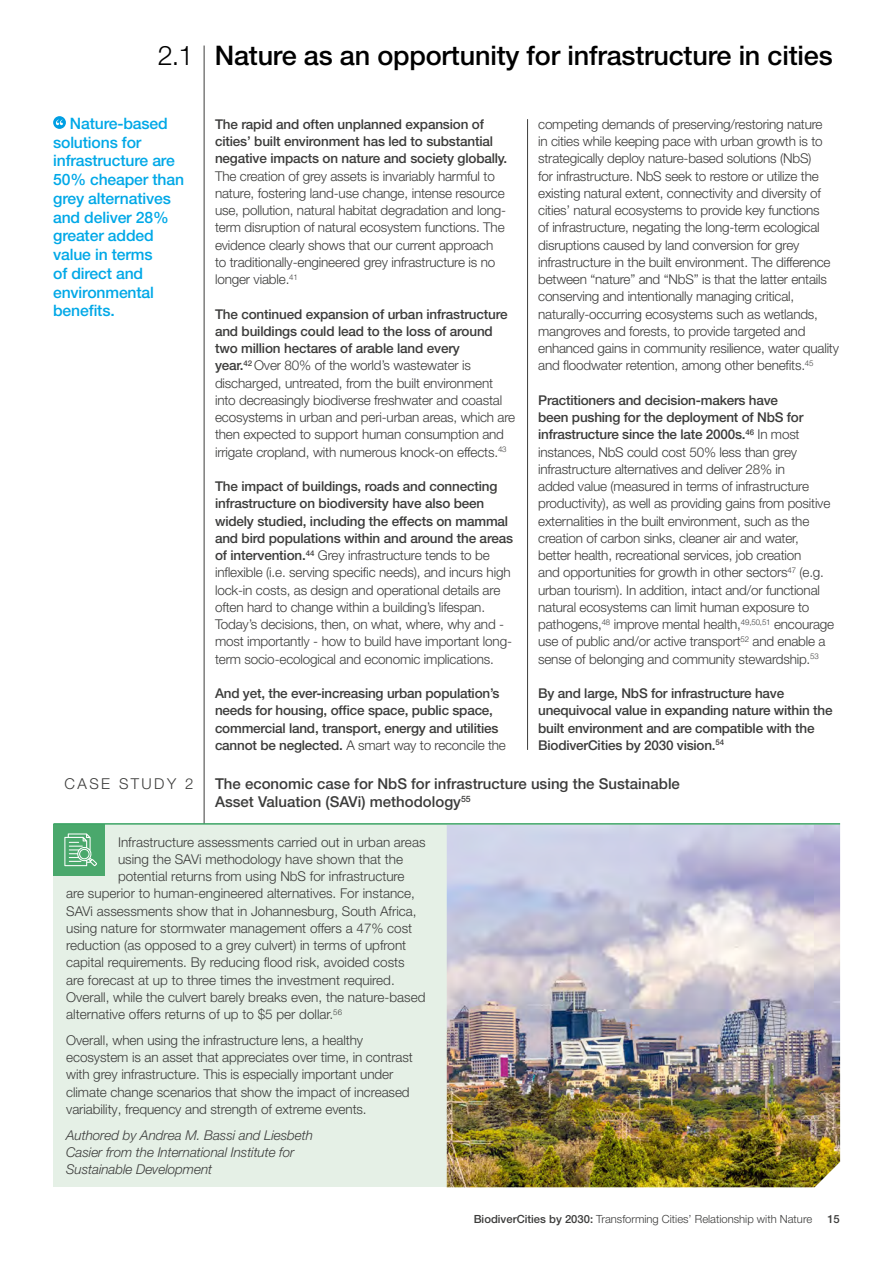
<style>
.page{position:relative;width:893px;height:1263px;background:#fff}
.page>*{position:absolute;margin:0;border:0;box-sizing:border-box;transform-origin:0 0}
.t1{font:500 27px "Helvetica Neue LT Pro";letter-spacing:-.005em;color:#000}
.t2{font:500 15.75px/18.8px "Helvetica Neue LT Pro";letter-spacing:-.01em;color:#00a8e7}
.t3{font:500 15px/18px "Helvetica Neue LT Pro";color:#3c3c3b}
.t4{font:300 15px "Helvetica Neue LT Pro";letter-spacing:.16em;color:#3c3c3b}
.t5{font:300 13.5px/17.2px "Helvetica Neue LT Pro";letter-spacing:-.01em;color:#3c3c3b}
.t6{font:500 13.5px/17.2px "Helvetica Neue LT Pro";letter-spacing:-.015em;color:#3c3c3b}
.t7{font:italic 300 13.5px/17.2px "Helvetica Neue LT Pro";letter-spacing:-.005em;color:#3c3c3b}
.t8{font:300 11.25px "Helvetica Neue LT Pro";color:#3c3c3b}
.t9{font:500 11.25px "Helvetica Neue LT Pro";color:#3c3c3b}
.s1{font-weight:300}
.s2{font-weight:500}
</style>
<div class="page">
<hr style="left:527px;top:119px;width:1px;height:631px;background:#3c3c3b">
<hr style="left:204px;top:46px;width:1px;height:1007px;background:#3c3c3b">
<svg style="left:53px;top:116px;width:13px;height:13px"></svg>
<svg style="left:56px;top:120px;width:7px;height:5px"></svg>
<div style="left:53px;top:824px;width:394px;height:363px;background:#e5f0e6"></div>
<img style="left:447px;top:825px;width:393px;height:362px">
<div style="left:53px;top:824px;width:52px;height:52px;background:#4aa86c"></div>
<svg style="left:64px;top:833px;width:33px;height:33px"></svg>
<hr style="left:53px;top:823px;width:787px;height:2px;background:#3ca465">
<h1 class="t1" style="left:158px;top:39px;width:676px"><span class="s1">2.1</span> Nature as an opportunity for infrastructure in cities</h1>
<p class="t2" style="left:53px;top:114px;width:132px;text-indent:17px">Nature-based solutions for infrastructure are<br>50% cheaper than grey alternatives and deliver 28% greater added value in terms<br>of direct and environmental benefits.</p>
<p class="t4" style="left:65px;top:774px;width:130px">CASE STUDY 2</p>
<p class="t6" style="left:215px;top:115px;width:294px">The rapid and often unplanned expansion of cities’ built environment has led to substantial negative impacts on nature and society globally.</p>
<p class="t5" style="left:215px;top:167px;width:293px">The creation of grey assets is invariably harmful to nature, fostering land-use change, intense resource use, pollution, natural habitat degradation and long&shy;term disruption of natural ecosystem functions. The evidence clearly shows that our current approach to traditionally-engineered grey infrastructure is no longer viable.<sup>41</sup></p>
<p class="t5" style="left:215px;top:305px;width:302px"><span class="s2">The continued expansion of urban infrastructure and buildings could lead to the loss of around two million hectares of arable land every<br>year.</span><sup>42</sup> Over 80% of the world’s wastewater is discharged, untreated, from the built environment into decreasingly biodiverse freshwater and coastal ecosystems in urban and peri-urban areas, which are then expected to support human consumption and irrigate cropland, with numerous knock-on effects.<sup>43</sup></p>
<p class="t5" style="left:215px;top:477px;width:299px"><span class="s2">The impact of buildings, roads and connecting infrastructure on biodiversity have also been widely studied, including the effects on mammal and bird populations within and around the areas of intervention.</span><sup>44</sup> Grey infrastructure tends to be inflexible (i.e. serving specific needs), and incurs high lock-in costs, as design and operational details are often hard to change within a building’s lifespan.<br>Today’s decisions, then, on what, where, why and - most importantly - how to build have important long&shy;term socio-ecological and economic implications.</p>
<p class="t6" style="left:215px;top:684px;width:292px">And yet, the ever-increasing urban population’s needs for housing, office space, public space, commercial land, transport, energy and utilities cannot be neglected. <span class="s1">A smart way to reconcile the</span></p>
<p class="t5" style="left:538px;top:115px;width:302px">competing demands of preserving/restoring nature<br>in cities while keeping pace with urban growth is to strategically deploy nature-based solutions (NbS)<br>for infrastructure. NbS seek to restore or utilize the existing natural extent, connectivity and diversity of cities’ natural ecosystems to provide key functions<br>of infrastructure, negating the long-term ecological disruptions caused by land conversion for grey infrastructure in the built environment. The difference between “nature” and “NbS” is that the latter entails conserving and intentionally managing critical, naturally-occurring ecosystems such as wetlands, mangroves and forests, to provide targeted and enhanced gains in community resilience, water quality and floodwater retention, among other benefits.<sup>45</sup></p>
<p class="t5" style="left:538px;top:391px;width:298px"><span class="s2">Practitioners and decision-makers have<br>been pushing for the deployment of NbS for infrastructure since the late 2000s.</span><sup>46</sup> In most instances, NbS could cost 50% less than grey infrastructure alternatives and deliver 28% in<br>added value (measured in terms of infrastructure productivity), as well as providing gains from positive externalities in the built environment, such as the creation of carbon sinks, cleaner air and water, better health, recreational services, job creation<br>and opportunities for growth in other sectors<sup>47</sup> (e.g. urban tourism). In addition, intact and/or functional natural ecosystems can limit human exposure to pathogens,<sup>48</sup> improve mental health,<sup>49,50,51</sup> encourage use of public and/or active transport<sup>52</sup> and enable a sense of belonging and community stewardship.<sup>53</sup></p>
<p class="t6" style="left:538px;top:684px;width:296px">By and large, NbS for infrastructure have unequivocal value in expanding nature within the built environment and are compatible with the BiodiverCities by 2030 vision.<sup>54</sup></p>
<p class="t3" style="left:215px;top:774px;width:466px">The economic case for NbS for infrastructure using the Sustainable<br>Asset Valuation (SAVi) methodology<sup>55</sup></p>
<p class="t5" style="left:118px;top:833px;width:309px">Infrastructure assessments carried out in urban areas</p>
<p class="t5" style="left:118px;top:850px;width:286px">using the SAVi methodology have shown that the</p>
<p class="t5" style="left:118px;top:867px;width:288px">potential returns from using NbS for infrastructure</p>
<p class="t5" style="left:66px;top:885px;width:350px">are superior to human-engineered alternatives. For instance,</p>
<p class="t5" style="left:66px;top:902px;width:352px">SAVi assessments show that in Johannesburg, South Africa,</p>
<p class="t5" style="left:66px;top:919px;width:348px">using nature for stormwater management offers a 47% cost</p>
<p class="t5" style="left:66px;top:936px;width:342px">reduction (as opposed to a grey culvert) in terms of upfront</p>
<p class="t5" style="left:66px;top:954px;width:340px">capital requirements. By reducing flood risk, avoided costs</p>
<p class="t5" style="left:66px;top:971px;width:330px">are forecast at up to three times the investment required.</p>
<p class="t5" style="left:66px;top:988px;width:361px">Overall, while the culvert barely breaks even, the nature-based</p>
<p class="t5" style="left:66px;top:1005px;width:277px">alternative offers returns of up to $5 per dollar.<sup>56</sup></p>
<p class="t5" style="left:66px;top:1031px;width:348px">Overall, when using the infrastructure lens, a healthy ecosystem is an asset that appreciates over time, in contrast with grey infrastructure. This is especially important under climate change scenarios that show the impact of increased variability, frequency and strength of extreme events.</p>
<p class="t7" style="left:66px;top:1126px;width:248px">Authored by Andrea M. Bassi and Liesbeth<br>Casier from the International Institute for<br>Sustainable Development</p>
<p class="t8" style="left:474px;top:1212px;width:340px"><span class="s2">BiodiverCities by 2030:</span> Transforming Cities’ Relationship with Nature</p>
<p class="t9" style="left:827px;top:1212px;width:14px">15</p>
</div>
